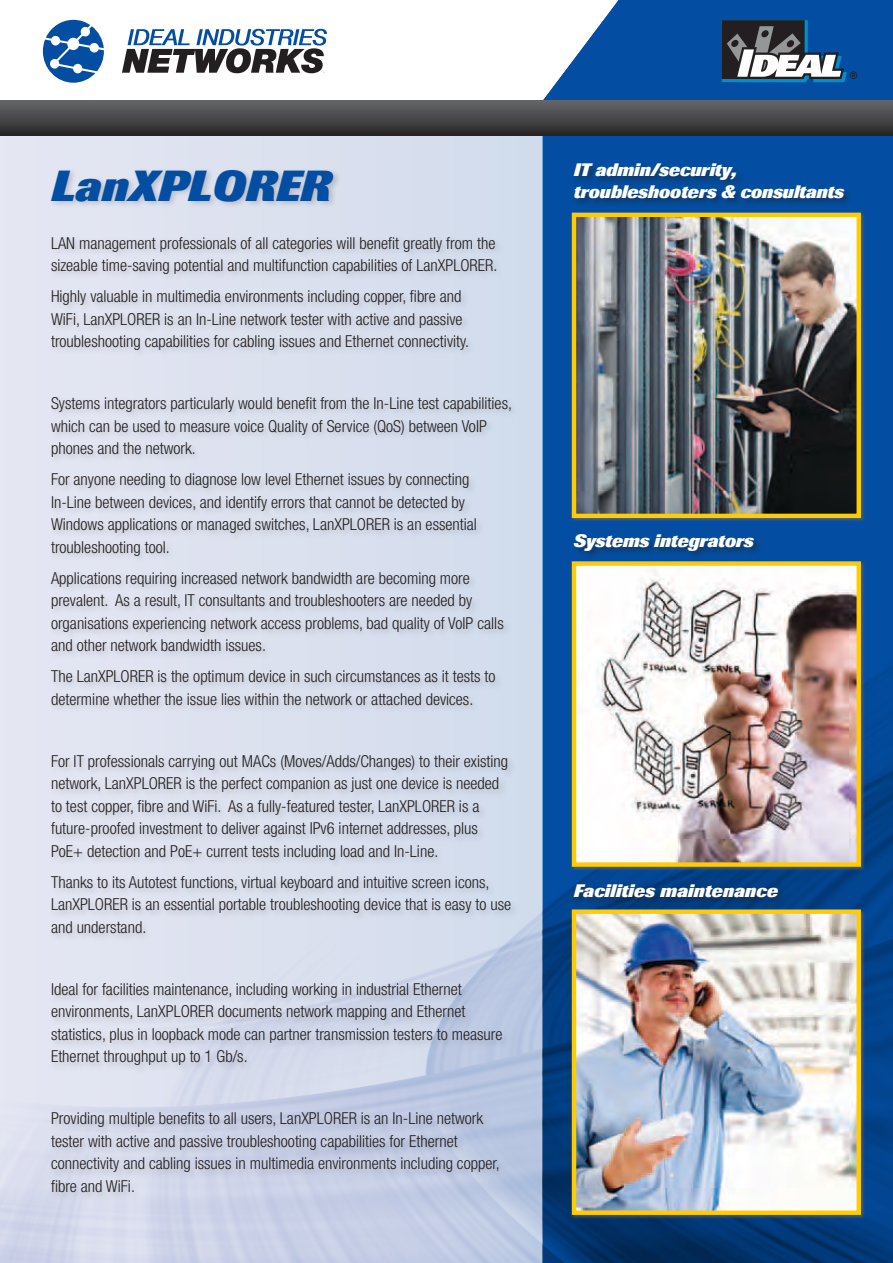
<style>
.page{position:relative;width:893px;height:1263px;background:#fff}
.page>*{position:absolute;margin:0;border:0;box-sizing:border-box;transform-origin:0 0}
.t1{font:italic 800 43.2px "Imago";color:#034ea2}
.t2{font:italic 800 18px/21.6px "Imago";letter-spacing:-.01em;color:#fff}
.t3{font:300 condensed 16.5px/22.5px "Helvetica Neue LT Std";color:#231f20}
</style>
<div class="page">
<svg style="left:0;top:135px;width:543px;height:485px;background:#dae0ed"></svg>
<img style="left:0;top:620px;width:543px;height:643px">
<div style="left:543px;top:135px;width:350px;height:485px;background:#034ea2"></div>
<img style="left:543px;top:620px;width:350px;height:643px">
<svg style="left:122px;top:29px;width:205px;height:44px"></svg>
<svg style="left:43px;top:20px;width:61px;height:63px"></svg>
<svg style="left:543px;top:0;width:350px;height:101px"></svg>
<div style="left:0;top:101px;width:893px;height:34px;background:linear-gradient(to bottom,#656769,#2b2829)"></div>
<div style="left:50px;top:167px;width:469px;height:1033px;background:#636466;opacity:.3"></div>
<div style="left:571px;top:212px;width:295px;height:311px;background:#636466;opacity:.65"></div>
<img style="left:577px;top:218px;width:279px;height:295px">
<div style="left:572px;top:213px;width:289px;height:305px;border:4px solid #ffcb04"></div>
<div style="left:572px;top:162px;width:280px;height:45px;background:#231f20;opacity:.5"></div>
<div style="left:571px;top:561px;width:295px;height:310px;background:#636466;opacity:.65"></div>
<img style="left:577px;top:566px;width:279px;height:296px">
<div style="left:572px;top:561px;width:289px;height:306px;border:4px solid #ffcb04"></div>
<div style="left:572px;top:533px;width:190px;height:27px;background:#231f20;opacity:.5"></div>
<div style="left:571px;top:909px;width:295px;height:310px;background:#636466;opacity:.65"></div>
<img style="left:577px;top:914px;width:279px;height:296px">
<div style="left:572px;top:909px;width:289px;height:306px;border:4px solid #ffcb04"></div>
<div style="left:572px;top:883px;width:215px;height:23px;background:#231f20;opacity:.5"></div>
<h1 class="t1" style="left:51px;top:160px;width:281px">LanXPLORER</h1>
<p class="t3" style="left:51px;top:231px;width:448px">LAN management professionals of all categories will benefit greatly from the sizeable time-saving potential and multifunction capabilities of LanXPLORER.</p>
<p class="t3" style="left:51px;top:285px;width:420px">Highly valuable in multimedia environments including copper, fibre and<br>WiFi, LanXPLORER is an In-Line network tester with active and passive troubleshooting capabilities for cabling issues and Ethernet connectivity.</p>
<p class="t3" style="left:51px;top:392px;width:462px">Systems integrators particularly would benefit from the In-Line test capabilities, which can be used to measure voice Quality of Service (QoS) between VoIP phones and the network.</p>
<p class="t3" style="left:51px;top:468px;width:427px">For anyone needing to diagnose low level Ethernet issues by connecting In-Line between devices, and identify errors that cannot be detected by Windows applications or managed switches, LanXPLORER is an essential troubleshooting tool.</p>
<p class="t3" style="left:51px;top:566px;width:454px">Applications requiring increased network bandwidth are becoming more prevalent. As a result, IT consultants and troubleshooters are needed by organisations experiencing network access problems, bad quality of VoIP calls and other network bandwidth issues.</p>
<p class="t3" style="left:51px;top:665px;width:446px">The LanXPLORER is the optimum device in such circumstances as it tests to determine whether the issue lies within the network or attached devices.</p>
<p class="t3" style="left:51px;top:750px;width:459px">For IT professionals carrying out MACs (Moves/Adds/Changes) to their existing network, LanXPLORER is the perfect companion as just one device is needed to test copper, fibre and WiFi. As a fully-featured tester, LanXPLORER is a future-proofed investment to deliver against IPv6 internet addresses, plus PoE+ detection and PoE+ current tests including load and In-Line.</p>
<p class="t3" style="left:51px;top:871px;width:462px">Thanks to its Autotest functions, virtual keyboard and intuitive screen icons,<br>LanXPLORER is an essential portable troubleshooting device that is easy to use and understand.</p>
<p class="t3" style="left:51px;top:978px;width:453px">Ideal for facilities maintenance, including working in industrial Ethernet environments, LanXPLORER documents network mapping and Ethernet statistics, plus in loopback mode can partner transmission testers to measure Ethernet throughput up to 1 Gb/s.</p>
<p class="t3" style="left:51px;top:1107px;width:450px">Providing multiple benefits to all users, LanXPLORER is an In-Line network tester with active and passive troubleshooting capabilities for Ethernet connectivity and cabling issues in multimedia environments including copper, fibre and WiFi.</p>
<p class="t2" style="left:574px;top:160px;width:271px">IT admin/security, troubleshooters &amp; consultants</p>
<p class="t2" style="left:574px;top:531px;width:181px">Systems integrators</p>
<p class="t2" style="left:574px;top:880px;width:206px">Facilities maintenance</p>
</div>
